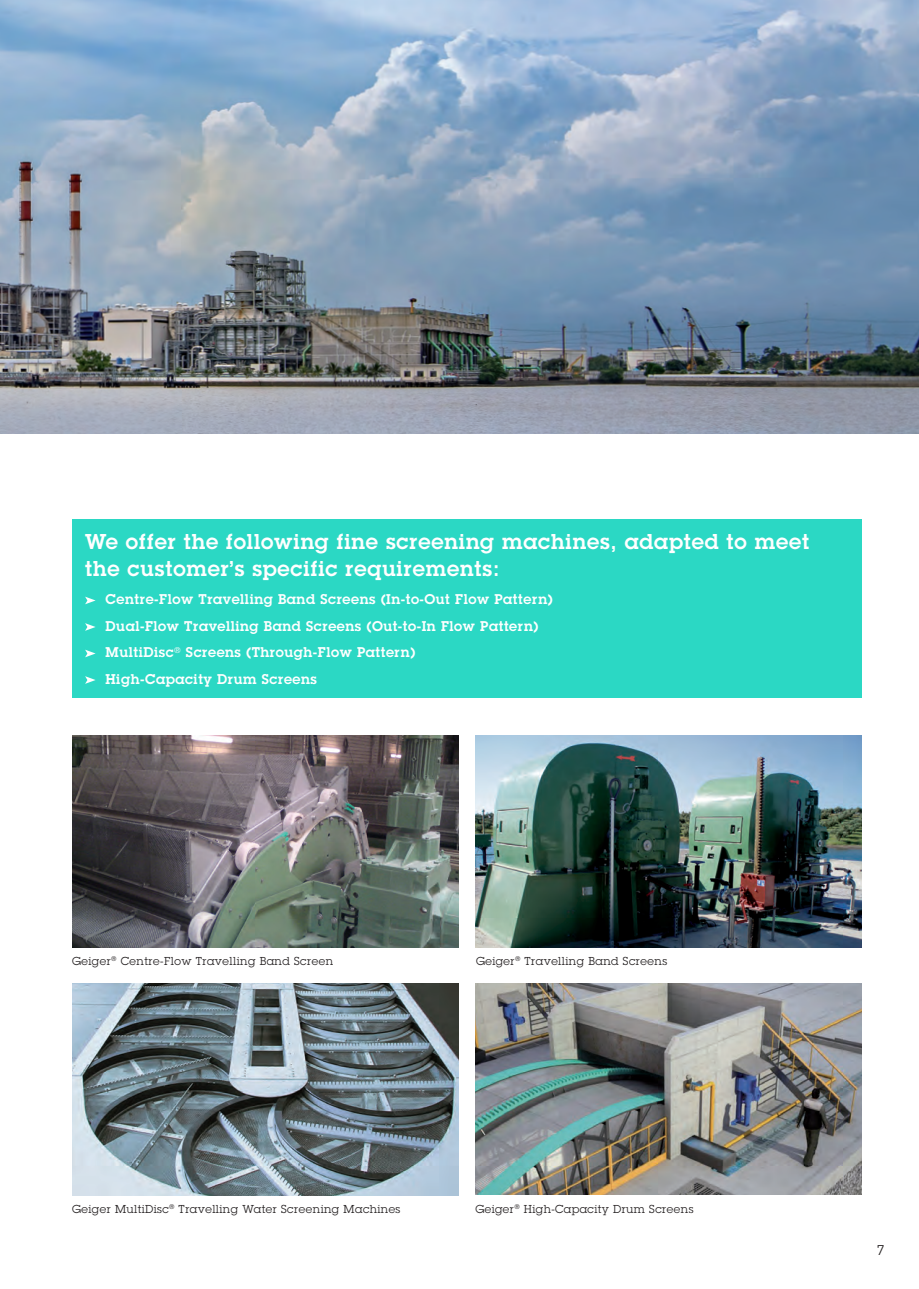
<style>
.page{position:relative;width:919px;height:1289px;background:#fff}
.page>*{position:absolute;margin:0;border:0;box-sizing:border-box;transform-origin:0 0}
.t1{font:600 21px/27px "Lubalin Graph Std";letter-spacing:.04em;color:#fff}
.t2{font:600 13.8px/26.5px "Lubalin Graph Std";letter-spacing:.04em;color:#fff}
.t3{font:13.8px "Lubalin Graph Std";color:#231f20}
.t4{font:11.25px "Lubalin Graph Std";letter-spacing:.04em;color:#231f20}
</style>
<div class="page">
<div style="left:72px;top:519px;width:789px;height:179px;background:#2bd8c4"></div>
<svg style="left:85px;top:596px;width:11px;height:8px"></svg>
<svg style="left:85px;top:623px;width:11px;height:8px"></svg>
<svg style="left:85px;top:649px;width:11px;height:8px"></svg>
<svg style="left:85px;top:676px;width:11px;height:8px"></svg>
<img style="left:72px;top:736px;width:386px;height:211px">
<img style="left:475px;top:735px;width:386px;height:212px">
<img style="left:475px;top:983px;width:386px;height:211px">
<img style="left:72px;top:983px;width:386px;height:212px">
<img style="left:0;top:0;width:918px;height:434px">
<h1 class="t1" style="left:85px;top:527px;width:725px">We offer the following fine screening machines, adapted to meet the customer’s specific requirements:</h1>
<p class="t2" style="left:105px;top:586px;width:448px">Centre-Flow Travelling Band Screens (In-to-Out Flow Pattern)<br>Dual-Flow Travelling Band Screens (Out-to-In Flow Pattern)<br>MultiDisc<sup>®</sup> Screens (Through-Flow Pattern)<br>High-Capacity Drum Screens</p>
<p class="t4" style="left:72px;top:953px;width:262px">Geiger<sup>®</sup> Centre-Flow Travelling Band Screen</p>
<p class="t4" style="left:476px;top:953px;width:192px">Geiger<sup>®</sup> Travelling Band Screens</p>
<p class="t4" style="left:72px;top:1201px;width:329px">Geiger MultiDisc<sup>®</sup> Travelling Water Screening Machines</p>
<p class="t4" style="left:475px;top:1201px;width:219px">Geiger<sup>®</sup> High-Capacity Drum Screens</p>
<p class="t3" style="left:876px;top:1241px;width:10px">7</p>
</div>
